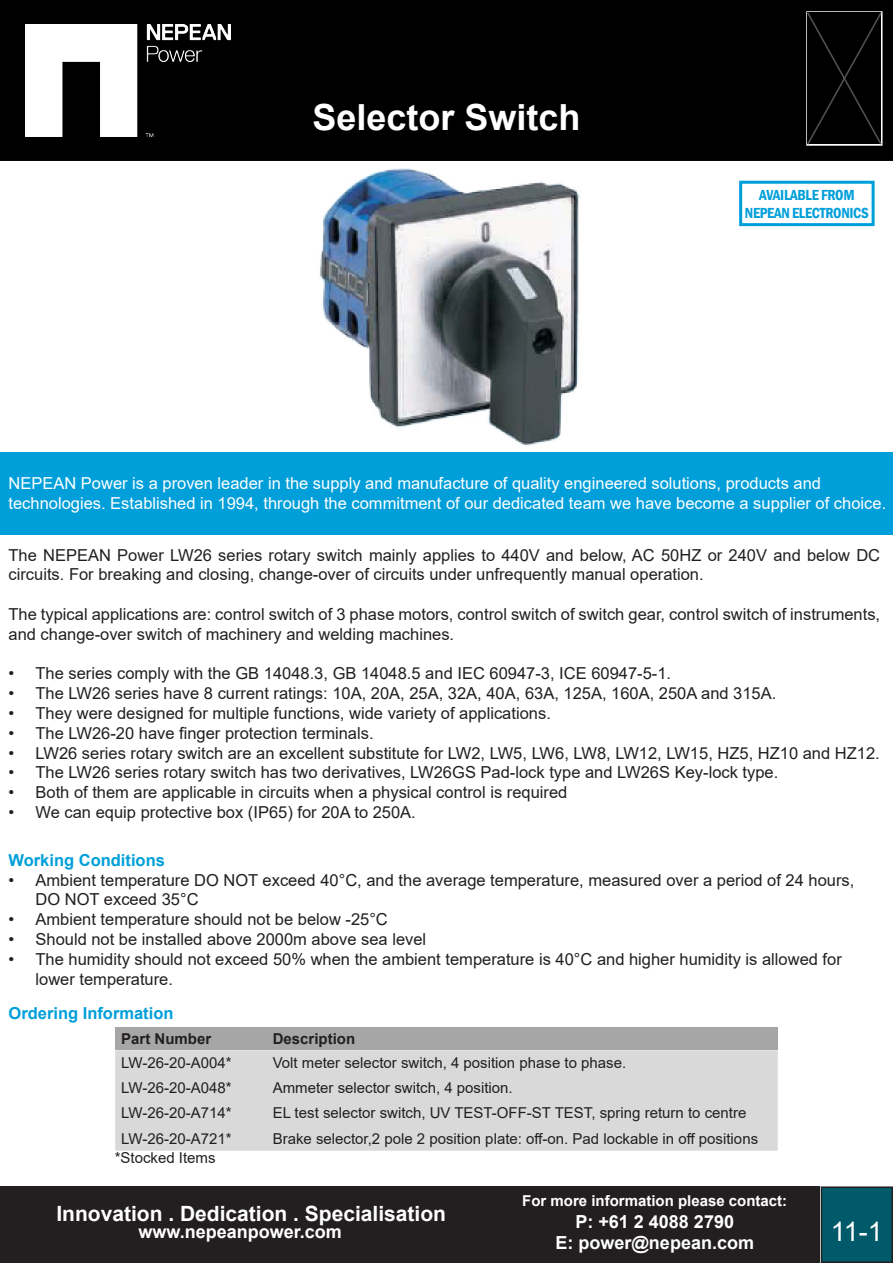
<style>
.page{position:relative;width:893px;height:1263px;background:#fff}
.page>*{position:absolute;margin:0;border:0;box-sizing:border-box;transform-origin:0 0}
.t1{font:700 36px "Arial";color:#fff}
.t2{font:27px "Arial";color:#fff}
.t3{font:700 21px "Arial";color:#fff}
.t4{font:700 18px/21.6px "Arial";color:#fff;text-align:center}
.t5{font:16.5px/19.8px "Arial";color:#231f20}
.t6{font:16.5px/19.8px "Arial";color:#fff}
.t7{font:700 16.5px "Arial";color:#009fda}
.t8{font:15px "Arial";color:#231f20}
.t9{font:700 15px "Arial";color:#fff}
.t10{font:600 condensed 15px/18px "Franklin Gothic";letter-spacing:-.02em;color:#009fda;text-align:center}
.t11{font:700 15px "Arial";color:#231f20}
</style>
<div class="page">
<div style="left:0;top:0;width:893px;height:161px;background:#000"></div>
<img style="left:26px;top:25px;width:205px;height:112px">
<div style="left:0;top:452px;width:893px;height:83px;background:#009fda"></div>
<div style="left:739px;top:181px;width:136px;height:45px;border:3px solid #009fda"></div>
<div style="left:115px;top:1027px;width:663px;height:23px;background:#a6a6a6"></div>
<div style="left:115px;top:1050px;width:663px;height:101px;background:#d9d9d9"></div>
<img style="left:320px;top:168px;width:260px;height:278px">
<div style="left:0;top:1186px;width:820px;height:77px;background:#231f20"></div>
<div style="left:821px;top:1187px;width:71px;height:75px;background:#005a6a"></div>
<div style="left:821px;top:1186px;width:72px;height:77px;border:2px solid #231f20"></div>
<div style="left:808px;top:13px;width:73px;height:131px;background:#000"></div>
<h1 class="t1" style="left:312px;top:97px;width:270px">Selector Switch</h1>
<p class="t10" style="left:745px;top:185px;width:125px">AVAILABLE FROM<br>NEPEAN ELECTRONICS</p>
<p class="t6" style="left:9px;top:474px;width:879px">NEPEAN Power is a proven leader in the supply and manufacture of quality engineered solutions, products and technologies. Established in 1994, through the commitment of our dedicated team we have become a supplier of choice.</p>
<p class="t5" style="left:9px;top:545px;width:873px">The NEPEAN Power LW26 series rotary switch mainly applies to 440V and below, AC 50HZ or 240V and below DC circuits. For breaking and closing, change-over of circuits under unfrequently manual operation.</p>
<p class="t5" style="left:9px;top:604px;width:873px">The typical applications are: control switch of 3 phase motors, control switch of switch gear, control switch of instruments, and change-over switch of machinery and welding machines.</p>
<p class="t5" style="left:9px;top:664px;width:664px">• The series comply with the GB 14048.3, GB 14048.5 and IEC 60947-3, ICE 60947-5-1.</p>
<p class="t5" style="left:9px;top:683px;width:769px">• The LW26 series have 8 current ratings: 10A, 20A, 25A, 32A, 40A, 63A, 125A, 160A, 250A and 315A.</p>
<p class="t5" style="left:9px;top:703px;width:544px">• They were designed for multiple functions, wide variety of applications.</p>
<p class="t5" style="left:9px;top:723px;width:367px">• The LW26-20 have finger protection terminals.</p>
<p class="t5" style="left:9px;top:743px;width:873px">• LW26 series rotary switch are an excellent substitute for LW2, LW5, LW6, LW8, LW12, LW15, HZ5, HZ10 and HZ12.</p>
<p class="t5" style="left:9px;top:763px;width:771px">• The LW26 series rotary switch has two derivatives, LW26GS Pad-lock type and LW26S Key-lock type.</p>
<p class="t5" style="left:9px;top:782px;width:560px">• Both of them are applicable in circuits when a physical control is required</p>
<p class="t5" style="left:9px;top:802px;width:409px">• We can equip protective box (IP65) for 20A to 250A.</p>
<p class="t7" style="left:9px;top:851px;width:158px">Working Conditions</p>
<p class="t5" style="left:36px;top:870px;width:820px;text-indent:-27px">• Ambient temperature DO NOT exceed 40°C, and the average temperature, measured over a period of 24 hours,<br>DO NOT exceed 35°C</p>
<p class="t5" style="left:9px;top:909px;width:381px">• Ambient temperature should not be below -25°C</p>
<p class="t5" style="left:9px;top:929px;width:419px">• Should not be installed above 2000m above sea level</p>
<p class="t5" style="left:36px;top:949px;width:808px;text-indent:-27px">• The humidity should not exceed 50% when the ambient temperature is 40°C and higher humidity is allowed for lower temperature.</p>
<p class="t7" style="left:9px;top:1004px;width:167px">Ordering Information</p>
<p class="t11" style="left:121px;top:1031px;width:92px">Part Number</p>
<p class="t11" style="left:273px;top:1031px;width:84px">Description</p>
<p class="t8" style="left:121px;top:1055px;width:112px">LW-26-20-A004*</p>
<p class="t8" style="left:273px;top:1055px;width:355px">Volt meter selector switch, 4 position phase to phase.</p>
<p class="t8" style="left:121px;top:1080px;width:112px">LW-26-20-A048*</p>
<p class="t8" style="left:273px;top:1080px;width:242px">Ammeter selector switch, 4 position.</p>
<p class="t8" style="left:121px;top:1105px;width:112px">LW-26-20-A714*</p>
<p class="t8" style="left:273px;top:1105px;width:475px">EL test selector switch, UV TEST-OFF-ST TEST, spring return to centre</p>
<p class="t8" style="left:121px;top:1130px;width:112px">LW-26-20-A721*</p>
<p class="t8" style="left:273px;top:1130px;width:487px">Brake selector,2 pole 2 position plate: off-on. Pad lockable in off positions</p>
<p class="t8" style="left:115px;top:1150px;width:102px">*Stocked Items</p>
<p class="t9" style="left:522px;top:1192px;width:267px">For more information please contact:</p>
<p class="t4" style="left:555px;top:1211px;width:200px">P: +61 2 4088 2790<br>E: power@nepean.com</p>
<p class="t3" style="left:56px;top:1202px;width:391px">Innovation . Dedication . Specialisation</p>
<p class="t4" style="left:139px;top:1221px;width:205px">www.nepeanpower.com</p>
<h2 class="t2" style="left:831px;top:1217px;width:54px">11-1</h2>
</div>
